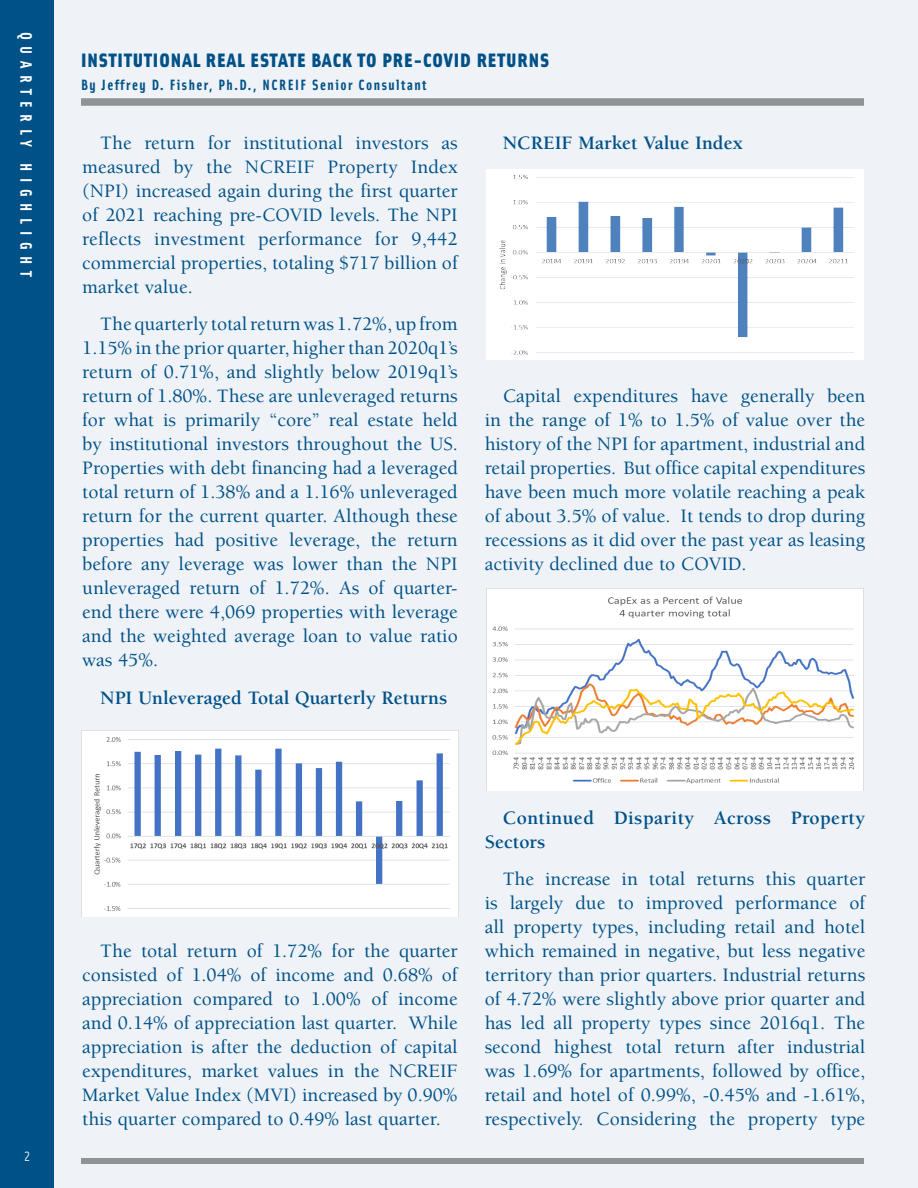
<style>
.page{position:relative;width:918px;height:1188px;background:#fff}
.page>*{position:absolute;margin:0;border:0;box-sizing:border-box;transform-origin:0 0}
.name_and_position{font:500 19.5px/24px "Berkeley LT";color:#005187;text-align:justify}
.name_and_position-2{font:700 19.5px "Berkeley LT";color:#005187}
.t1{font:19.5px "Solex Black Lining";letter-spacing:.05em;color:#005187}
.name_and_position-3{font:700 19.5px/24px "Berkeley LT";letter-spacing:.02em;color:#005187}
.t2{font:16.5px "Solex Bold Lining";letter-spacing:.4em;color:#fff}
.t3{font:15px "Solex Bold Lining";letter-spacing:.1em;color:#005187}
.t4{font:13.5px "Solex Regular Lining";color:#fff}
</style>
<div class="page">
<div style="left:0;top:0;width:54px;height:1188px;background:#005187"></div>
<div style="left:54px;top:0;width:864px;height:1188px;background:#eff3f8"></div>
<div style="left:81px;top:1158px;width:783px;height:6px;background:#919295"></div>
<div style="left:81px;top:98px;width:783px;height:8px;background:#919295"></div>
<img style="left:81px;top:731px;width:378px;height:186px">
<img style="left:486px;top:589px;width:378px;height:201px">
<img style="left:486px;top:170px;width:378px;height:189px">
<p class="t2" style="left:37px;top:32px;width:247px;rotate:90deg">QUARTERLY HIGHLIGHT</p>
<p class="t4" style="left:24px;top:1148px;width:7px">2</p>
<p class="t1" style="left:81px;top:47px;width:470px">INSTITUTIONAL REAL ESTATE BACK TO PRE-COVID RETURNS</p>
<p class="t3" style="left:81px;top:75px;width:347px">By Jeffrey D. Fisher, Ph.D., NCREIF Senior Consultant</p>
<p class="name_and_position" style="left:82px;top:131px;width:377px;text-indent:18px">The return for institutional investors as measured by the NCREIF Property Index (NPI) increased again during the first quarter of 2021 reaching pre-COVID levels. The NPI reflects investment performance for 9,442 commercial properties, totaling $717 billion of market value.</p>
<p class="name_and_position" style="left:82px;top:313px;width:377px;text-indent:18px">The quarterly total return was 1.72%, up from 1.15% in the prior quarter, higher than 2020q1’s return of 0.71%, and slightly below 2019q1’s return of 1.80%. These are unleveraged returns for what is primarily “core” real estate held by institutional investors throughout the US.<br>Properties with debt financing had a leveraged total return of 1.38% and a 1.16% unleveraged return for the current quarter. Although these properties had positive leverage, the return before any leverage was lower than the NPI unleveraged return of 1.72%. As of quarter&shy;end there were 4,069 properties with leverage and the weighted average loan to value ratio was 45%.</p>
<p class="name_and_position-2" style="left:100px;top:687px;width:349px">NPI Unleveraged Total Quarterly Returns</p>
<p class="name_and_position-2" style="left:503px;top:132px;width:242px">NCREIF Market Value Index</p>
<p class="name_and_position" style="left:485px;top:385px;width:382px;text-indent:18px">Capital expenditures have generally been in the range of 1% to 1.5% of value over the history of the NPI for apartment, industrial and retail properties. But office capital expenditures have been much more volatile reaching a peak of about 3.5% of value. It tends to drop during recessions as it did over the past year as leasing activity declined due to COVID.</p>
<p class="name_and_position" style="left:82px;top:940px;width:377px;text-indent:18px">The total return of 1.72% for the quarter consisted of 1.04% of income and 0.68% of appreciation compared to 1.00% of income and 0.14% of appreciation last quarter. While appreciation is after the deduction of capital expenditures, market values in the NCREIF Market Value Index (MVI) increased by 0.90% this quarter compared to 0.49% last quarter.</p>
<p class="name_and_position-3" style="left:485px;top:806px;width:382px;text-indent:18px">Continued Disparity Across Property<br>Sectors</p>
<p class="name_and_position" style="left:485px;top:868px;width:382px;text-indent:18px">The increase in total returns this quarter is largely due to improved performance of all property types, including retail and hotel which remained in negative, but less negative territory than prior quarters. Industrial returns of 4.72% were slightly above prior quarter and has led all property types since 2016q1. The second highest total return after industrial was 1.69% for apartments, followed by office, retail and hotel of 0.99%, -0.45% and -1.61%, respectively. Considering the property type</p>
</div>
